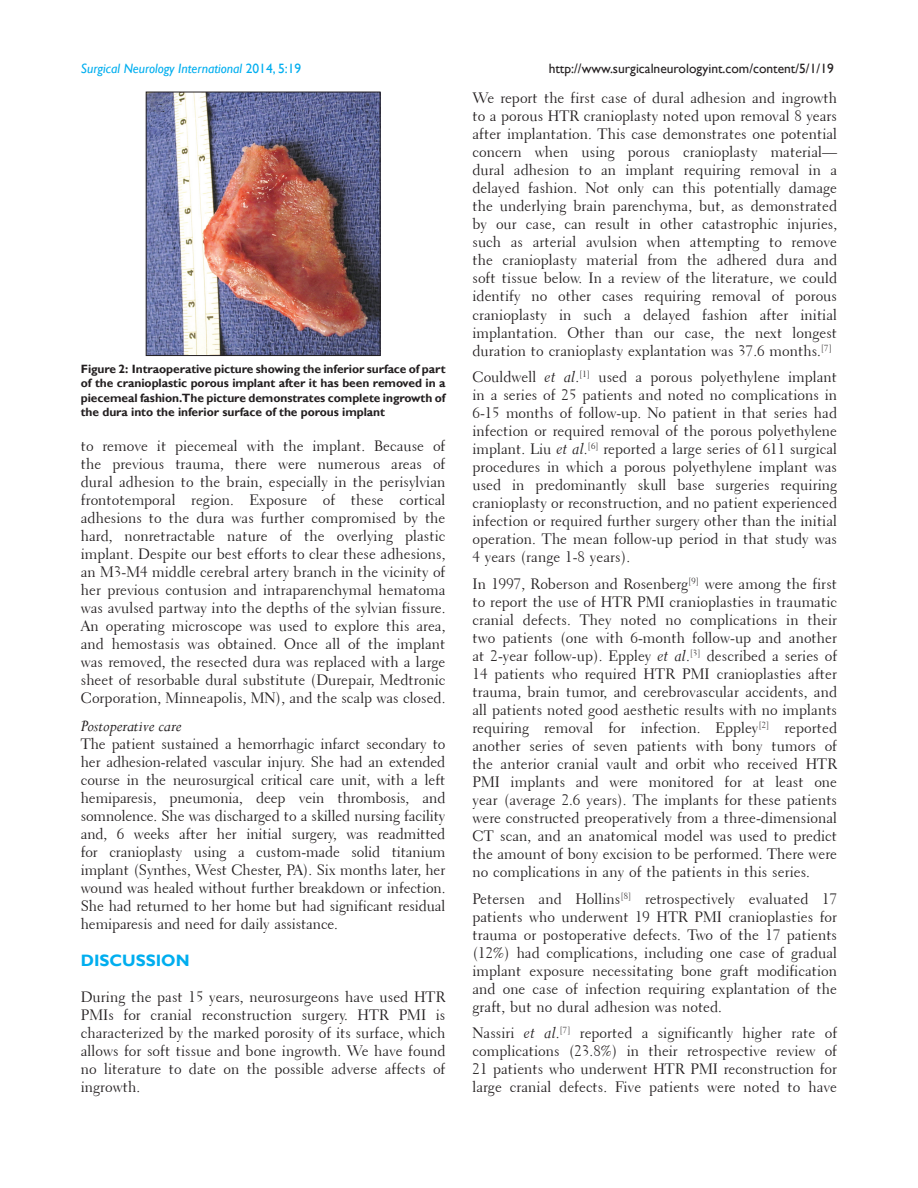
<style>
.page{position:relative;width:918px;height:1188px;background:#fff}
.page>*{position:absolute;margin:0;border:0;box-sizing:border-box;transform-origin:0 0}
.t1{font:italic 18px "Perpetua";color:#231f20}
.t2{font:700 16.5px "Gill Sans";color:#00aeef}
.TX{font:15px/18px "Transitional 521 BT Roman A";color:#231f20;text-align:justify}
.t3{font:13.5px "Gill Sans";color:#231f20}
.t4{font:italic 13.5px "Gill Sans";color:#00aeef}
.FGC{font:700 12px/14.4px "Gill Sans";letter-spacing:-.005em;color:#231f20;text-align:justify}
.s1{font-style:normal}
.s2{font-family:"Transitional 521 BT Cursive A"}
</style>
<div class="page">
<img style="left:148px;top:94px;width:230px;height:260px">
<div style="left:146px;top:92px;width:234px;height:264px;border:1px solid #231f20"></div>
<p class="t4" style="left:81px;top:61px;width:222px">Surgical Neurology International <span class="s1">2014, 5:19</span></p>
<p class="t3" style="left:549px;top:61px;width:287px">http://www.surgicalneurologyint.com/content/5/1/19</p>
<p class="FGC" style="left:81px;top:362px;width:366px">Figure 2: Intraoperative picture showing the inferior surface of part of the cranioplastic porous implant after it has been removed in a piecemeal fashion.The picture demonstrates complete ingrowth of the dura into the inferior surface of the porous implant</p>
<p class="TX" style="left:81px;top:437px;width:366px">to remove it piecemeal with the implant. Because of the previous trauma, there were numerous areas of dural adhesion to the brain, especially in the perisylvian frontotemporal region. Exposure of these cortical adhesions to the dura was further compromised by the hard, nonretractable nature of the overlying plastic implant. Despite our best efforts to clear these adhesions, an M3-M4 middle cerebral artery branch in the vicinity of her previous contusion and intraparenchymal hematoma was avulsed partway into the depths of the sylvian fissure.<br>An operating microscope was used to explore this area, and hemostasis was obtained. Once all of the implant was removed, the resected dura was replaced with a large sheet of resorbable dural substitute (Durepair, Medtronic Corporation, Minneapolis, MN), and the scalp was closed.</p>
<h3 class="t1" style="left:81px;top:715px;width:102px">Postoperative care</h3>
<p class="TX" style="left:81px;top:735px;width:366px">The patient sustained a hemorrhagic infarct secondary to her adhesion‑related vascular injury. She had an extended course in the neurosurgical critical care unit, with a left hemiparesis, pneumonia, deep vein thrombosis, and somnolence. She was discharged to a skilled nursing facility and, 6 weeks after her initial surgery, was readmitted for cranioplasty using a custom‑made solid titanium implant (Synthes, West Chester, PA). Six months later, her wound was healed without further breakdown or infection.<br>She had returned to her home but had significant residual hemiparesis and need for daily assistance.</p>
<h1 class="t2" style="left:81px;top:951px;width:110px">DISCUSSION</h1>
<p class="TX" style="left:81px;top:988px;width:366px">During the past 15 years, neurosurgeons have used HTR PMIs for cranial reconstruction surgery. HTR PMI is characterized by the marked porosity of its surface, which allows for soft tissue and bone ingrowth. We have found no literature to date on the possible adverse affects of ingrowth.</p>
<p class="TX" style="left:472px;top:89px;width:366px">We report the first case of dural adhesion and ingrowth to a porous HTR cranioplasty noted upon removal 8 years after implantation. This case demonstrates one potential concern when using porous cranioplasty material— dural adhesion to an implant requiring removal in a delayed fashion. Not only can this potentially damage the underlying brain parenchyma, but, as demonstrated by our case, can result in other catastrophic injuries, such as arterial avulsion when attempting to remove the cranioplasty material from the adhered dura and soft tissue below. In a review of the literature, we could identify no other cases requiring removal of porous cranioplasty in such a delayed fashion after initial implantation. Other than our case, the next longest duration to cranioplasty explantation was 37.6 months.<sup>[7]</sup></p>
<p class="TX" style="left:472px;top:368px;width:366px">Couldwell <span class="s2">et al</span>.<sup>[1]</sup> used a porous polyethylene implant in a series of 25 patients and noted no complications in 6-15 months of follow‑up. No patient in that series had infection or required removal of the porous polyethylene implant. Liu <span class="s2">et al</span>.<sup>[6]</sup> reported a large series of 611 surgical procedures in which a porous polyethylene implant was used in predominantly skull base surgeries requiring cranioplasty or reconstruction, and no patient experienced infection or required further surgery other than the initial operation. The mean follow‑up period in that study was 4 years (range 1-8 years).</p>
<p class="TX" style="left:472px;top:575px;width:366px">In 1997, Roberson and Rosenberg<sup>[9]</sup> were among the first to report the use of HTR PMI cranioplasties in traumatic cranial defects. They noted no complications in their two patients (one with 6‑month follow‑up and another at 2‑year follow‑up). Eppley <span class="s2">et al</span>.<sup>[3]</sup> described a series of 14 patients who required HTR PMI cranioplasties after trauma, brain tumor, and cerebrovascular accidents, and all patients noted good aesthetic results with no implants requiring removal for infection. Eppley<sup>[2]</sup> reported another series of seven patients with bony tumors of the anterior cranial vault and orbit who received HTR PMI implants and were monitored for at least one year (average 2.6 years). The implants for these patients were constructed preoperatively from a three‑dimensional CT scan, and an anatomical model was used to predict the amount of bony excision to be performed. There were no complications in any of the patients in this series.</p>
<p class="TX" style="left:472px;top:890px;width:366px">Petersen and Hollins<sup>[8]</sup> retrospectively evaluated 17 patients who underwent 19 HTR PMI cranioplasties for trauma or postoperative defects. Two of the 17 patients (12%) had complications, including one case of gradual implant exposure necessitating bone graft modification and one case of infection requiring explantation of the graft, but no dural adhesion was noted.</p>
<p class="TX" style="left:472px;top:1024px;width:366px">Nassiri <span class="s2">et al</span>.<sup>[7]</sup> reported a significantly higher rate of complications (23.8%) in their retrospective review of 21 patients who underwent HTR PMI reconstruction for large cranial defects. Five patients were noted to have</p>
</div>
